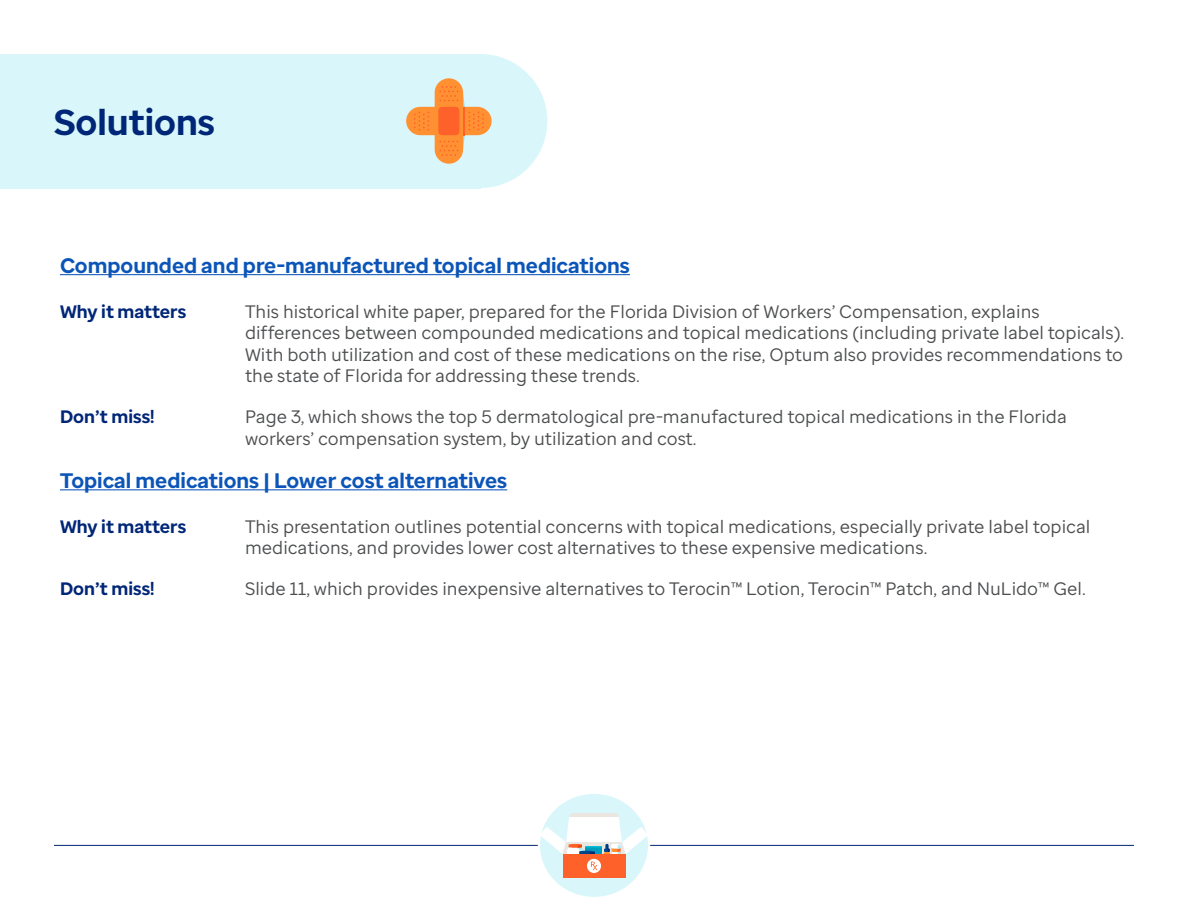
<style>
.page{position:relative;width:1188px;height:918px;background:#fff}
.page>*{position:absolute;margin:0;border:0;box-sizing:border-box;transform-origin:0 0}
.t1{font:700 36px "Optum Sans";color:#002677}
.t2{font:700 21px "Optum Sans";color:#0c55b8}
.t3{font:18px/21.6px "Optum Sans";color:#4b4d4f}
.t4{font:700 18px "Optum Sans";color:#002677}
</style>
<div class="page">
<hr style="left:54px;top:845px;width:484px;height:1px;background:#002677">
<hr style="left:650px;top:845px;width:484px;height:1px;background:#002677">
<div style="left:540px;top:794px;width:108px;height:103px;background:#d9f6fa;border-radius:50%"></div>
<svg style="left:540px;top:813px;width:108px;height:41px"></svg>
<div style="left:563px;top:854px;width:62px;height:24px;background:#ff612b"></div>
<div style="left:587px;top:859px;width:14px;height:14px;background:#fff;border-radius:50%"></div>
<svg style="left:591px;top:862px;width:7px;height:8px"></svg>
<div style="left:0;top:54px;width:480px;height:134px;background:#d9f6fa"></div>
<div style="left:413px;top:54px;width:134px;height:134px;background:#d9f6fa;border-radius:50%"></div>
<svg style="left:406px;top:78px;width:86px;height:86px"></svg>
<hr style="left:60px;top:274px;width:570px;height:1px;background:#0c55b8">
<hr style="left:60px;top:489px;width:447px;height:1px;background:#0c55b8">
<p class="t1" style="left:54px;top:99px;width:163px">Solutions</p>
<p class="t2" style="left:60px;top:251px;width:571px">Compounded and pre-manufactured topical medications</p>
<p class="t4" style="left:60px;top:299px;width:128px">Why it matters</p>
<p class="t3" style="left:245px;top:300px;width:881px">This historical white paper, prepared for the Florida Division of Workers’ Compensation, explains differences between compounded medications and topical medications (including private label topicals).<br>With both utilization and cost of these medications on the rise, Optum also provides recommendations to the state of Florida for addressing these trends.</p>
<p class="t4" style="left:60px;top:405px;width:96px">Don’t miss!</p>
<p class="t3" style="left:245px;top:406px;width:823px">Page 3, which shows the top 5 dermatological pre-manufactured topical medications in the Florida workers’ compensation system, by utilization and cost.</p>
<p class="t2" style="left:60px;top:467px;width:449px">Topical medications | Lower cost alternatives</p>
<p class="t4" style="left:60px;top:515px;width:128px">Why it matters</p>
<p class="t3" style="left:245px;top:515px;width:847px">This presentation outlines potential concerns with topical medications, especially private label topical medications, and provides lower cost alternatives to these expensive medications.</p>
<p class="t4" style="left:60px;top:577px;width:96px">Don’t miss!</p>
<p class="t3" style="left:245px;top:578px;width:842px">Slide 11, which provides inexpensive alternatives to Terocin™ Lotion, Terocin™ Patch, and NuLido™ Gel.</p>
</div>
